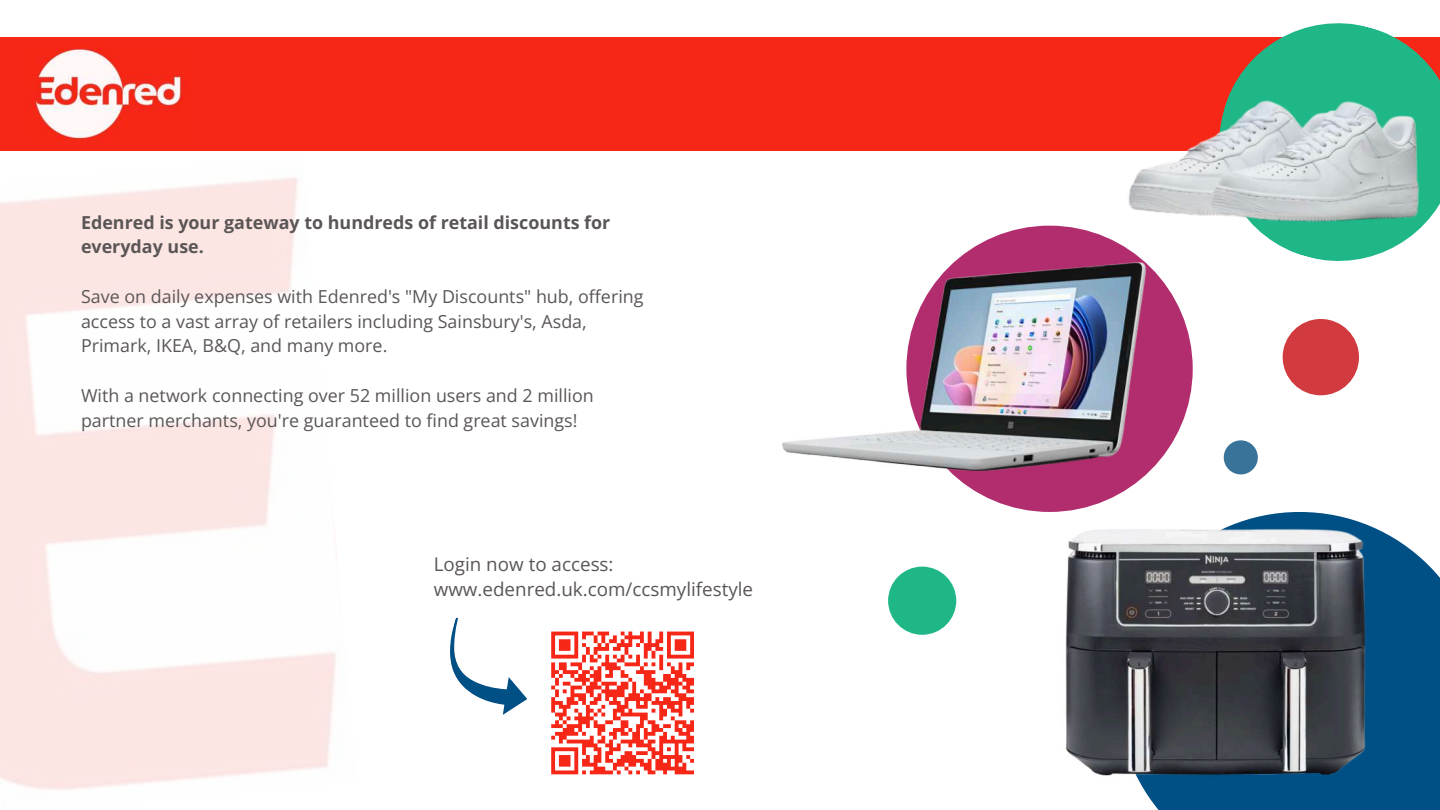
<style>
.page{position:relative;width:1440px;height:810px;background:#fff}
.page>*{position:absolute;margin:0;border:0;box-sizing:border-box;transform-origin:0 0}
.t1{font:18.8px/25.6px "Open Sans";color:#5b5656}
.t2{font:17.9px/24.8px "Open Sans";color:#5b5656}
.t3{font:700 17.9px/24.8px "Open Sans";color:#5b5656}
</style>
<div class="page">
<div style="left:0;top:38px;width:1440px;height:113px;background:#f62717"></div>
<img style="left:30px;top:48px;width:154px;height:92px">
<div style="left:906px;top:226px;width:287px;height:286px;background:#b22d6e;border-radius:50%"></div>
<svg style="left:1296px;top:23px;width:84px;height:8px"></svg>
<div style="left:1407px;top:547px;width:33px;height:263px;background:#004f85"></div>
<img style="left:782px;top:253px;width:371px;height:236px">
<img style="left:1098px;top:31px;width:342px;height:239px">
<div style="left:1224px;top:440px;width:34px;height:34px;background:#3a7399;border-radius:50%"></div>
<img style="left:1040px;top:474px;width:367px;height:336px">
<div style="left:1283px;top:319px;width:76px;height:76px;background:#d13a3f;border-radius:50%"></div>
<div style="left:888px;top:567px;width:68px;height:68px;background:#20b788;border-radius:50%"></div>
<svg style="left:450px;top:618px;width:77px;height:97px"></svg>
<svg style="left:551px;top:631px;width:143px;height:144px"></svg>
<p class="t3" style="left:81px;top:209px;width:531px">Edenred is your gateway to hundreds of retail discounts for everyday use.</p>
<p class="t2" style="left:81px;top:284px;width:564px">Save on daily expenses with Edenred's "My Discounts" hub, offering access to a vast array of retailers including Sainsbury's, Asda,<br>Primark, IKEA, B&amp;Q, and many more.</p>
<p class="t2" style="left:81px;top:383px;width:514px">With a network connecting over 52 million users and 2 million partner merchants, you're guaranteed to find great savings!</p>
<p class="t1" style="left:434px;top:551px;width:321px">Login now to access: www.edenred.uk.com/ccsmylifestyle</p>
</div>
